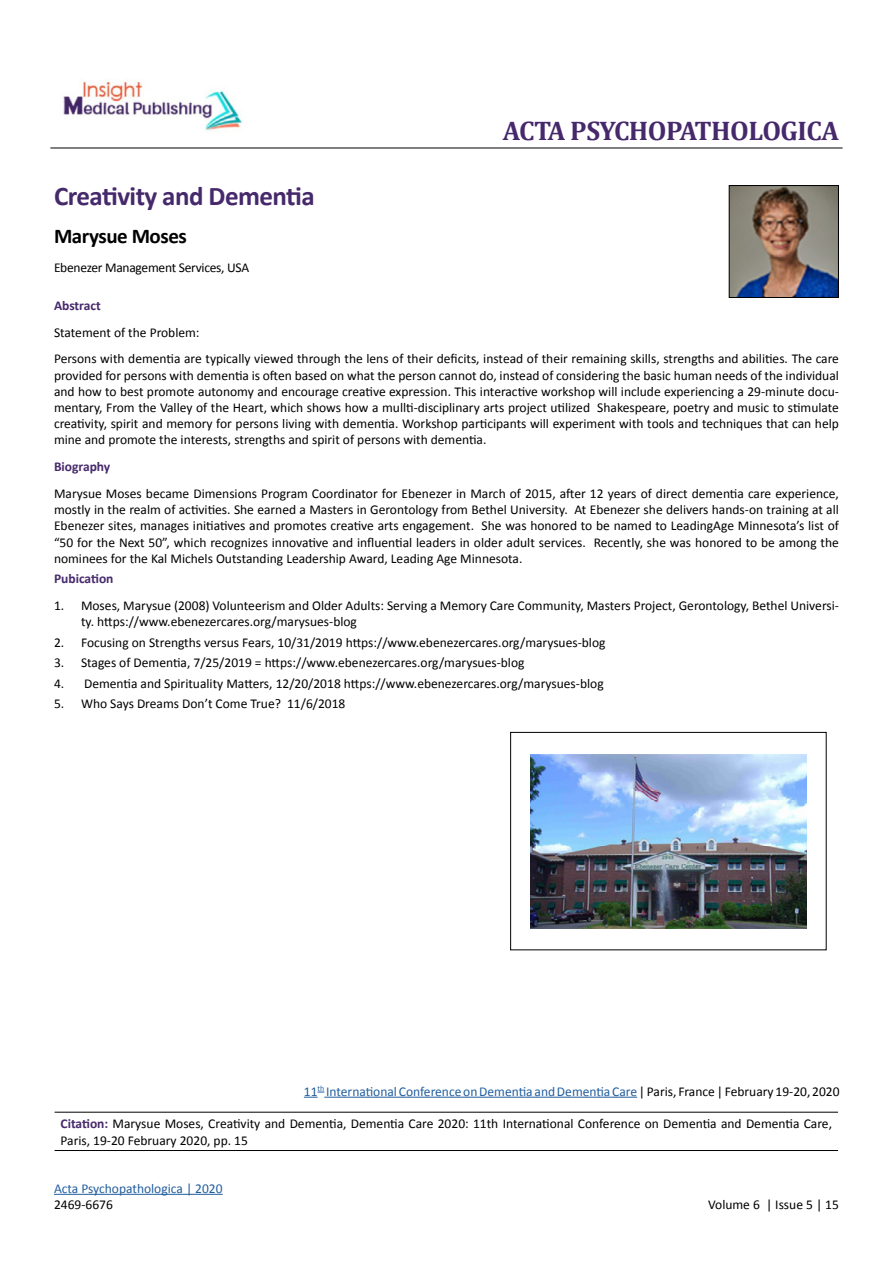
<style>
.page{position:relative;width:893px;height:1263px;background:#fff}
.page>*{position:absolute;margin:0;border:0;box-sizing:border-box;transform-origin:0 0}
.t1{font:700 27px "Cambria";letter-spacing:-.02em;color:#46296b}
.t2{font:700 27px "Calibri";letter-spacing:-.02em;color:#46296b}
.t3{font:700 21px "Calibri";letter-spacing:-.02em;color:#000}
.t4{font:13.5px/16.2px "Calibri";color:#000}
.t5{font:13.5px "Calibri";color:#215e9e}
.t6{font:13.5px "Calibri";letter-spacing:-.02em;color:#000}
.t7{font:700 13.5px "Calibri";color:#46296b}
.s1{color:#000}
.s2{font-weight:700;color:#46296b}
</style>
<div class="page">
<hr style="left:50px;top:148px;width:793px;height:1px;background:#000">
<img style="left:63px;top:80px;width:179px;height:52px">
<img style="left:731px;top:187px;width:106px;height:109px">
<div style="left:729px;top:185px;width:110px;height:113px;border:1px solid #000"></div>
<hr style="left:54px;top:1194px;width:169px;height:1px;background:#215e9e">
<hr style="left:55px;top:1112px;width:783px;height:1px;background:#000">
<hr style="left:55px;top:1150px;width:783px;height:1px;background:#000">
<svg style="left:304px;top:1092px;width:20px;height:6px"></svg>
<hr style="left:324px;top:1097px;width:313px;height:1px;background:#215e9e">
<div style="left:510px;top:732px;width:316px;height:218px;border:1px solid #000"></div>
<img style="left:530px;top:755px;width:277px;height:173px">
<h1 class="t1" style="left:503px;top:111px;width:338px">ACTA PSYCHOPATHOLOGICA</h1>
<h1 class="t2" style="left:54px;top:179px;width:262px">Creativity and Dementia</h1>
<h2 class="t3" style="left:54px;top:223px;width:134px">Marysue Moses</h2>
<p class="t6" style="left:54px;top:259px;width:197px">Ebenezer Management Services, USA</p>
<p class="t7" style="left:54px;top:297px;width:48px">Abstract</p>
<p class="t4" style="left:54px;top:319px;width:786px;line-height:26.8px">Statement of the Problem:<br>Persons with dementia are typically viewed through the lens of their deficits, instead of their remaining skills, strengths and abilities. The care</p>
<p class="t4" style="left:54px;top:367px;width:786px;text-align:justify">provided for persons with dementia is often based on what the person cannot do, instead of considering the basic human needs of the individual and how to best promote autonomy and encourage creative expression. This interactive workshop will include experiencing a 29-minute docu&shy;mentary, From the Valley of the Heart, which shows how a mullti-disciplinary arts project utilized Shakespeare, poetry and music to stimulate creativity, spirit and memory for persons living with dementia. Workshop participants will experiment with tools and techniques that can help mine and promote the interests, strengths and spirit of persons with dementia.</p>
<p class="t7" style="left:54px;top:458px;width:58px">Biography</p>
<p class="t4" style="left:54px;top:485px;width:786px;text-align:justify">Marysue Moses became Dimensions Program Coordinator for Ebenezer in March of 2015, after 12 years of direct dementia care experience, mostly in the realm of activities. She earned a Masters in Gerontology from Bethel University. At Ebenezer she delivers hands-on training at all Ebenezer sites, manages initiatives and promotes creative arts engagement. She was honored to be named to LeadingAge Minnesota’s list of “50 for the Next 50”, which recognizes innovative and influential leaders in older adult services. Recently, she was honored to be among the nominees for the Kal Michels Outstanding Leadership Award, Leading Age Minnesota.</p>
<p class="t7" style="left:54px;top:570px;width:61px">Pubication</p>
<p class="t4" style="left:81px;top:597px;width:759px;text-indent:-27px">1. Moses, Marysue (2008) Volunteerism and Older Adults: Serving a Memory Care Community, Masters Project, Gerontology, Bethel Universi&shy;ty. https://www.ebenezercares.org/marysues-blog</p>
<p class="t4" style="left:54px;top:634px;width:553px">2. Focusing on Strengths versus Fears, 10/31/2019 https://www.ebenezercares.org/marysues-blog</p>
<p class="t4" style="left:54px;top:655px;width:472px">3. Stages of Dementia, 7/25/2019 = https://www.ebenezercares.org/marysues-blog</p>
<p class="t4" style="left:54px;top:675px;width:551px">4. Dementia and Spirituality Matters, 12/20/2018 https://www.ebenezercares.org/marysues-blog</p>
<p class="t4" style="left:54px;top:695px;width:293px">5. Who Says Dreams Don’t Come True? 11/6/2018</p>
<p class="t5" style="left:304px;top:1083px;width:537px">11<sup>th</sup> International Conference on Dementia and Dementia Care <span class="s1">| Paris, France | February 19-20, 2020</span></p>
<p class="t4" style="left:61px;top:1116px;width:773px"><span class="s2">Citation:</span> Marysue Moses, Creativity and Dementia, Dementia Care 2020: 11th International Conference on Dementia and Dementia Care,<br>Paris, 19-20 February 2020, pp. 15</p>
<p class="t5" style="left:54px;top:1180px;width:170px">Acta Psychopathologica | 2020</p>
<p class="t4" style="left:54px;top:1196px;width:60px">2469-6676</p>
<p class="t4" style="left:708px;top:1196px;width:132px">Volume 6 | Issue 5 | 15</p>
</div>
